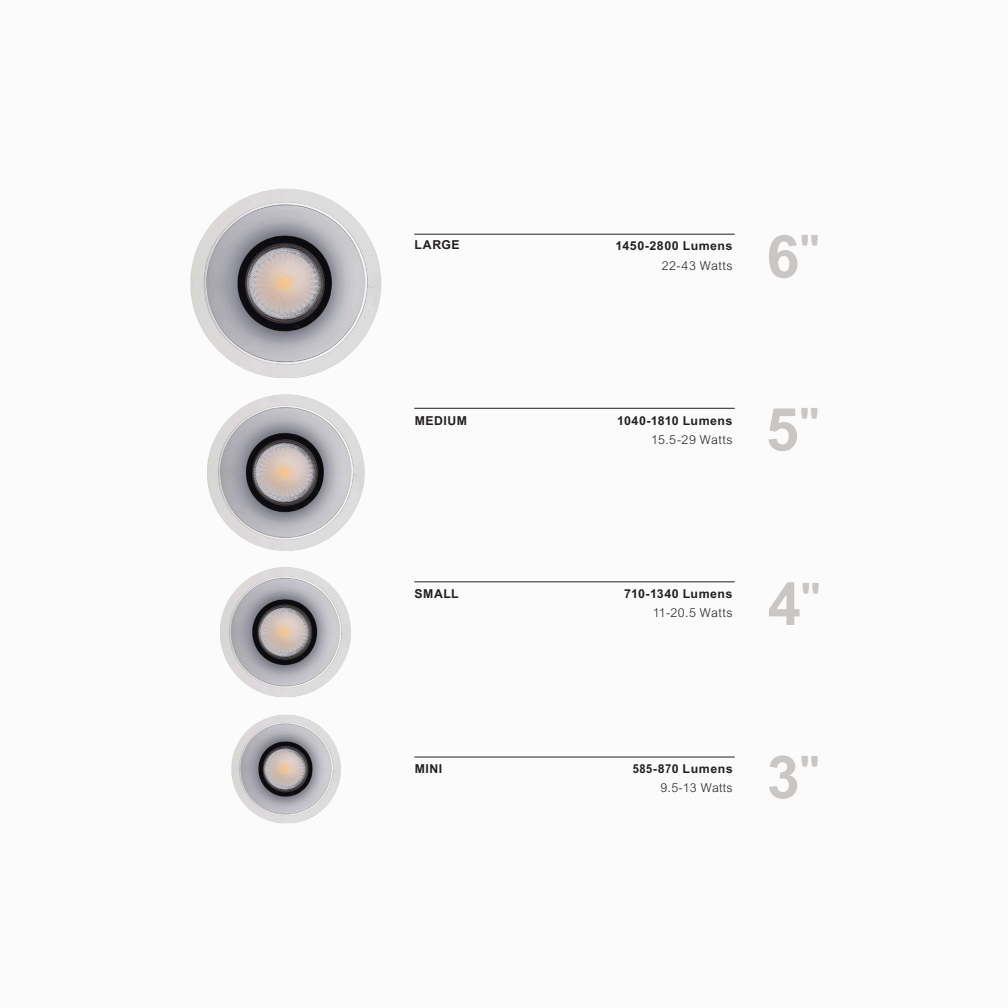
<style>
.page{position:relative;width:1008px;height:1008px;background:#fbfbfc}
.page>*{position:absolute;margin:0;border:0;box-sizing:border-box;transform-origin:0 0}
.t1{font:700 59.5px "Arial MT Std";color:#cac6c4}
.Texte__Arial{font:700 12.25px/19.2px "Arial MT Std";letter-spacing:.04em;color:#231f20;text-align:right}
.Texte__Arial-2{font:300 12.25px/18.6px "Arial MT Std";letter-spacing:.02em;color:#231f20;text-align:right}
.t2{font:700 12.25px "Arial";letter-spacing:.045em;color:#231f20}
.s1{font-weight:300}
.s2{font-weight:700;font-stretch:condensed}
.s3{font-weight:700}
</style>
<div class="page">
<img style="left:190px;top:188px;width:192px;height:636px">
<hr style="left:414px;top:234px;width:321px;height:1px;background:#231f20">
<hr style="left:414px;top:408px;width:321px;height:1px;background:#231f20">
<hr style="left:414px;top:582px;width:321px;height:1px;background:#231f20">
<hr style="left:414px;top:757px;width:321px;height:1px;background:#231f20">
<p class="t2" style="left:415px;top:236px;width:47px">LARGE</p>
<p class="Texte__Arial" style="left:616px;top:236px;width:119px">1450-2800 Lumens<br><span class="s1">22-43 Watts</span></p>
<p class="t1" style="left:766px;top:222px;width:55px">6<sup>"</sup></p>
<p class="t2" style="left:415px;top:412px;width:54px">MEDIUM</p>
<p class="Texte__Arial" style="left:617px;top:410px;width:117px">1040-1810 Lumens<br><span class="s1">15.5-29 Watts</span></p>
<p class="t1" style="left:766px;top:395px;width:55px">5<sup>"</sup></p>
<p class="t2" style="left:415px;top:586px;width:46px">SMALL</p>
<p class="Texte__Arial" style="left:624px;top:584px;width:110px">710-1340 Lumens<br><span class="s1">11-20.5 Watts</span></p>
<p class="t1" style="left:768px;top:569px;width:54px">4<sup>"</sup></p>
<p class="t2" style="left:415px;top:761px;width:29px">MINI</p>
<p class="Texte__Arial-2" style="left:633px;top:759px;width:101px"><span class="s2">585</span><span class="s3">-8</span><span class="s2">7</span><span class="s3">0 Lumens<br></span>9.5-13 Watts</p>
<p class="t1" style="left:767px;top:742px;width:55px">3<sup>"</sup></p>
</div>
